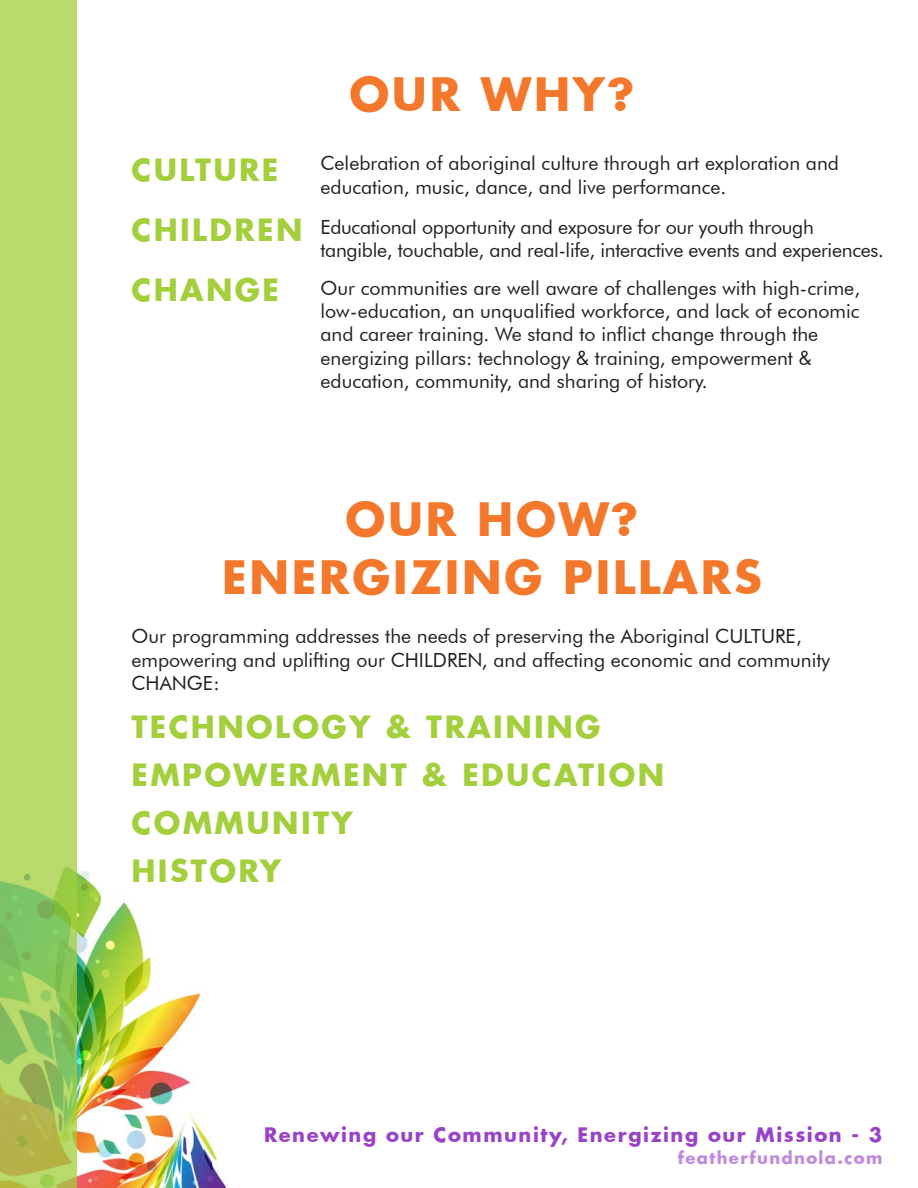
<style>
.page{position:relative;width:918px;height:1188px;background:#fff}
.page>*{position:absolute;margin:0;border:0;box-sizing:border-box;transform-origin:0 0}
.t1{font:700 45px "Futura";letter-spacing:.06em;color:#f3782b}
.t2{font:700 30px "Futura";letter-spacing:.08em;color:#a3cf3c}
.t3{font:19.5px/23.4px "Futura BT";color:#231f20}
.t4{font:700 19.5px "Futura";letter-spacing:.08em;color:#9943c8}
.t5{font:700 16.5px "Futura";letter-spacing:.08em;color:#c08add}
</style>
<div class="page">
<img style="left:76px;top:861px;width:150px;height:327px">
<svg style="left:0;top:0;width:76px;height:1188px;background:#b1d467"></svg>
<p class="t2" style="left:132px;top:149px;width:148px">CULTURE</p>
<p class="t2" style="left:132px;top:209px;width:173px">CHILDREN</p>
<p class="t2" style="left:132px;top:269px;width:149px">CHANGE</p>
<p class="t1" style="left:349px;top:63px;width:287px">OUR WHY?</p>
<p class="t3" style="left:320px;top:152px;width:520px">Celebration of aboriginal culture through art exploration and education, music, dance, and live performance.</p>
<p class="t3" style="left:320px;top:215px;width:565px">Educational opportunity and exposure for our youth through tangible, touchable, and real-life, interactive events and experiences.</p>
<p class="t3" style="left:320px;top:276px;width:541px">Our communities are well aware of challenges with high-crime, low-education, an unqualified workforce, and lack of economic and career training. We stand to inflict change through the energizing pillars: technology &amp; training, empowerment &amp; education, community, and sharing of history.</p>
<p class="t1" style="left:345px;top:487px;width:294px">OUR HOW?</p>
<p class="t1" style="left:222px;top:546px;width:541px">ENERGIZING PILLARS</p>
<p class="t3" style="left:131px;top:625px;width:700px">Our programming addresses the needs of preserving the Aboriginal CULTURE, empowering and uplifting our CHILDREN, and affecting economic and community<br>CHANGE:</p>
<p class="t2" style="left:132px;top:706px;width:470px">TECHNOLOGY &amp; TRAINING</p>
<p class="t2" style="left:132px;top:754px;width:534px">EMPOWERMENT &amp; EDUCATION</p>
<p class="t2" style="left:132px;top:802px;width:223px">COMMUNITY</p>
<p class="t2" style="left:132px;top:850px;width:151px">HISTORY</p>
<p class="t4" style="left:264px;top:1121px;width:620px">Renewing our Community, Energizing our Mission - 3</p>
<p class="t5" style="left:678px;top:1147px;width:206px">featherfundnola.com</p>
</div>
